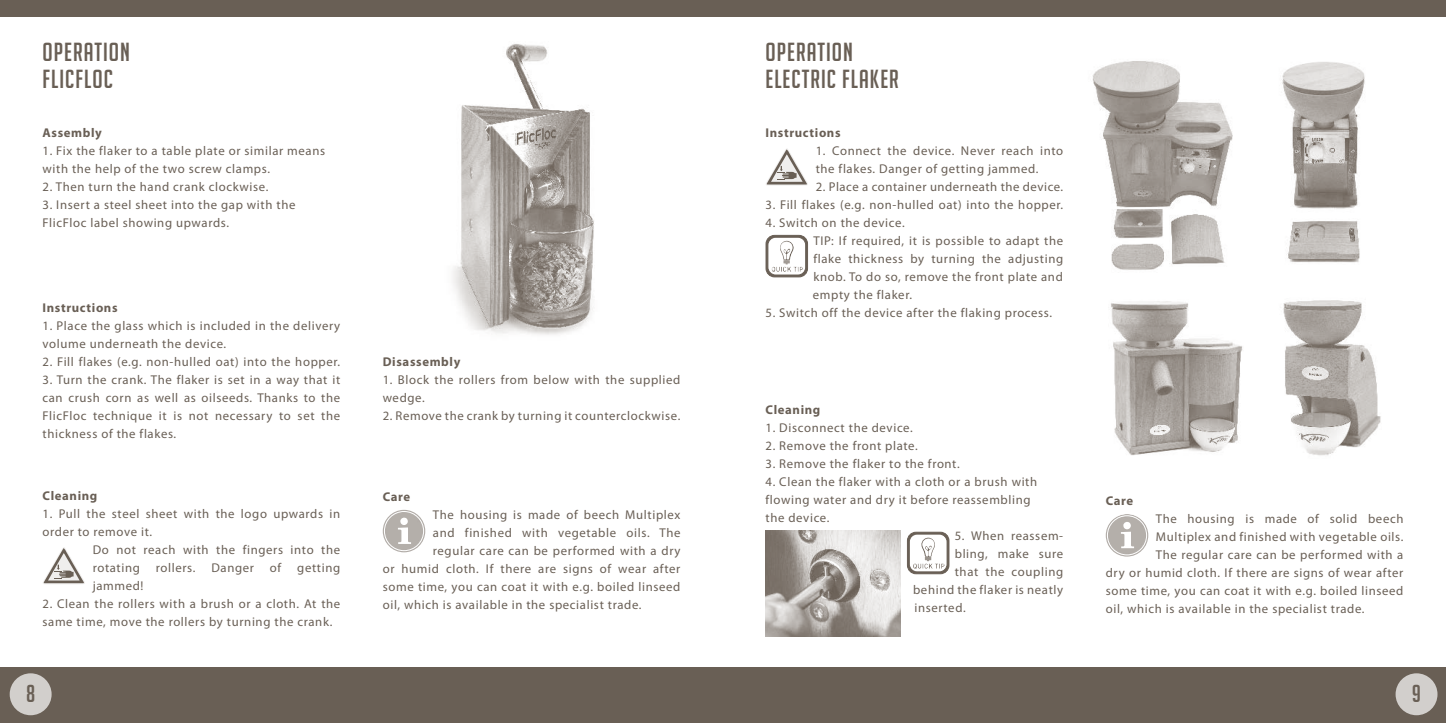
<style>
.page{position:relative;width:1446px;height:723px;background:#fff}
.page>*{position:absolute;margin:0;border:0;box-sizing:border-box;transform-origin:0 0}
.t1{font:25.5px/27px "Big Noodle Titling";letter-spacing:.04em;color:#695f55}
.t2{font:24px "Big Noodle Titling";color:#695f55}
.t3{font:12.75px/18px "Myriad Pro";letter-spacing:.05em;color:#695f55}
.t4{font:700 12.75px "Myriad Pro";letter-spacing:.05em;color:#695f55}
</style>
<div class="page">
<div style="left:0;top:668px;width:1446px;height:55px;background:#695f55"></div>
<div style="left:0;top:0;width:1446px;height:17px;background:#695f55"></div>
<div style="left:10px;top:673px;width:42px;height:42px;background:#d2cfcc;border-radius:50%"></div>
<div style="left:1395px;top:673px;width:42px;height:42px;background:#d2cfcc;border-radius:50%"></div>
<img style="left:453px;top:44px;width:141px;height:291px">
<img style="left:43px;top:547px;width:42px;height:37px">
<svg style="left:43px;top:548px;width:42px;height:35px"></svg>
<img style="left:383px;top:510px;width:42px;height:42px;border-radius:21px">
<div style="left:384px;top:511px;width:40px;height:40px;border:1px solid #fff;border-radius:50%"></div>
<svg style="left:398px;top:516px;width:13px;height:28px"></svg>
<img style="left:1092px;top:61px;width:141px;height:209px">
<img style="left:1282px;top:62px;width:83px;height:201px">
<img style="left:766px;top:184px;width:42px;height:2px">
<svg style="left:766px;top:149px;width:42px;height:35px"></svg>
<img style="left:1106px;top:514px;width:42px;height:42px;border-radius:21px">
<div style="left:1107px;top:515px;width:40px;height:40px;border:1px solid #fff;border-radius:50%"></div>
<svg style="left:1121px;top:520px;width:13px;height:28px"></svg>
<svg style="left:766px;top:235px;width:41px;height:42px"></svg>
<svg style="left:907px;top:532px;width:42px;height:42px"></svg>
<img style="left:1283px;top:300px;width:98px;height:156px">
<img style="left:1111px;top:301px;width:132px;height:155px">
<img style="left:765px;top:530px;width:135px;height:107px">
<h1 class="t1" style="left:43px;top:38px;width:89px">OPERATION<br>FLICFLOC</h1>
<p class="t4" style="left:43px;top:125px;width:61px">Assembly</p>
<p class="t3" style="left:43px;top:142px;width:284px">1. Fix the flaker to a table plate or similar means with the help of the two screw clamps.</p>
<p class="t3" style="left:43px;top:178px;width:227px">2. Then turn the hand crank clockwise.</p>
<p class="t3" style="left:43px;top:196px;width:254px">3. Insert a steel sheet into the gap with the<br>FlicFloc label showing upwards.</p>
<p class="t4" style="left:43px;top:299px;width:77px">Instructions</p>
<p class="t3" style="left:43px;top:316px;width:299px">1. Place the glass which is included in the delivery volume underneath the device.</p>
<p class="t3" style="left:43px;top:352px;width:299px">2. Fill flakes (e.g. non-hulled oat) into the hopper.</p>
<p class="t3" style="left:43px;top:370px;width:299px;text-align:justify">3. Turn the crank. The flaker is set in a way that it can crush corn as well as oilseeds. Thanks to the FlicFloc technique it is not necessary to set the thickness of the flakes.</p>
<p class="t4" style="left:43px;top:487px;width:56px">Cleaning</p>
<p class="t3" style="left:43px;top:504px;width:299px">1. Pull the steel sheet with the logo upwards in order to remove it.</p>
<p class="t3" style="left:93px;top:540px;width:249px;text-align:justify">Do not reach with the fingers into the rotating rollers. Danger of getting jammed!</p>
<p class="t3" style="left:43px;top:594px;width:299px">2. Clean the rollers with a brush or a cloth. At the same time, move the rollers by turning the crank.</p>
<p class="t4" style="left:383px;top:353px;width:79px">Disassembly</p>
<p class="t3" style="left:383px;top:370px;width:299px">1. Block the rollers from below with the supplied wedge.</p>
<p class="t3" style="left:383px;top:406px;width:299px">2. Remove the crank by turning it counterclockwise.</p>
<p class="t4" style="left:383px;top:488px;width:29px">Care</p>
<p class="t3" style="left:433px;top:505px;width:249px">The housing is made of beech Multiplex</p>
<p class="t3" style="left:433px;top:523px;width:249px">and finished with vegetable oils. The</p>
<p class="t3" style="left:433px;top:541px;width:249px">regular care can be performed with a dry</p>
<p class="t3" style="left:383px;top:559px;width:299px">or humid cloth. If there are signs of wear after</p>
<p class="t3" style="left:383px;top:577px;width:299px">some time, you can coat it with e.g. boiled linseed</p>
<p class="t3" style="left:383px;top:595px;width:260px">oil, which is available in the specialist trade.</p>
<h1 class="t1" style="left:765px;top:38px;width:135px">OPERATION<br>ELECTRIC FLAKER</h1>
<p class="t4" style="left:765px;top:125px;width:77px">Instructions</p>
<p class="t3" style="left:816px;top:142px;width:249px">1. Connect the device. Never reach into the flakes. Danger of getting jammed.</p>
<p class="t3" style="left:816px;top:178px;width:249px">2. Place a container underneath the device.</p>
<p class="t3" style="left:765px;top:196px;width:299px">3. Fill flakes (e.g. non-hulled oat) into the hopper.</p>
<p class="t3" style="left:813px;top:214px;width:252px;text-indent:-47px">4. Switch on the device.<br>TIP: If required, it is possible to adapt the flake thickness by turning the adjusting knob. To do so, remove the front plate and empty the flaker.</p>
<p class="t3" style="left:765px;top:304px;width:288px">5. Switch off the device after the flaking process.</p>
<p class="t4" style="left:765px;top:401px;width:56px">Cleaning</p>
<p class="t3" style="left:765px;top:418px;width:149px">1. Disconnect the device.</p>
<p class="t3" style="left:765px;top:436px;width:154px">2. Remove the front plate.</p>
<p class="t3" style="left:765px;top:454px;width:196px">3. Remove the flaker to the front.</p>
<p class="t3" style="left:765px;top:472px;width:273px">4. Clean the flaker with a cloth or a brush with flowing water and dry it before reassembling the device.</p>
<p class="t3" style="left:955px;top:526px;width:110px">5. When reassem-</p>
<p class="t3" style="left:955px;top:544px;width:110px">bling, make sure</p>
<p class="t3" style="left:955px;top:562px;width:110px">that the coupling</p>
<p class="t3" style="left:913px;top:580px;width:152px">behind the flaker is neatly</p>
<p class="t3" style="left:914px;top:598px;width:53px">inserted.</p>
<p class="t4" style="left:1106px;top:492px;width:29px">Care</p>
<p class="t3" style="left:1156px;top:509px;width:249px">The housing is made of solid beech</p>
<p class="t3" style="left:1156px;top:527px;width:249px">Multiplex and finished with vegetable oils.</p>
<p class="t3" style="left:1156px;top:545px;width:249px">The regular care can be performed with a</p>
<p class="t3" style="left:1106px;top:563px;width:299px">dry or humid cloth. If there are signs of wear after</p>
<p class="t3" style="left:1106px;top:581px;width:299px">some time, you can coat it with e.g. boiled linseed</p>
<p class="t3" style="left:1106px;top:599px;width:260px">oil, which is available in the specialist trade.</p>
<h2 class="t2" style="left:26px;top:680px;width:11px">8</h2>
<h2 class="t2" style="left:1412px;top:680px;width:11px">9</h2>
</div>
